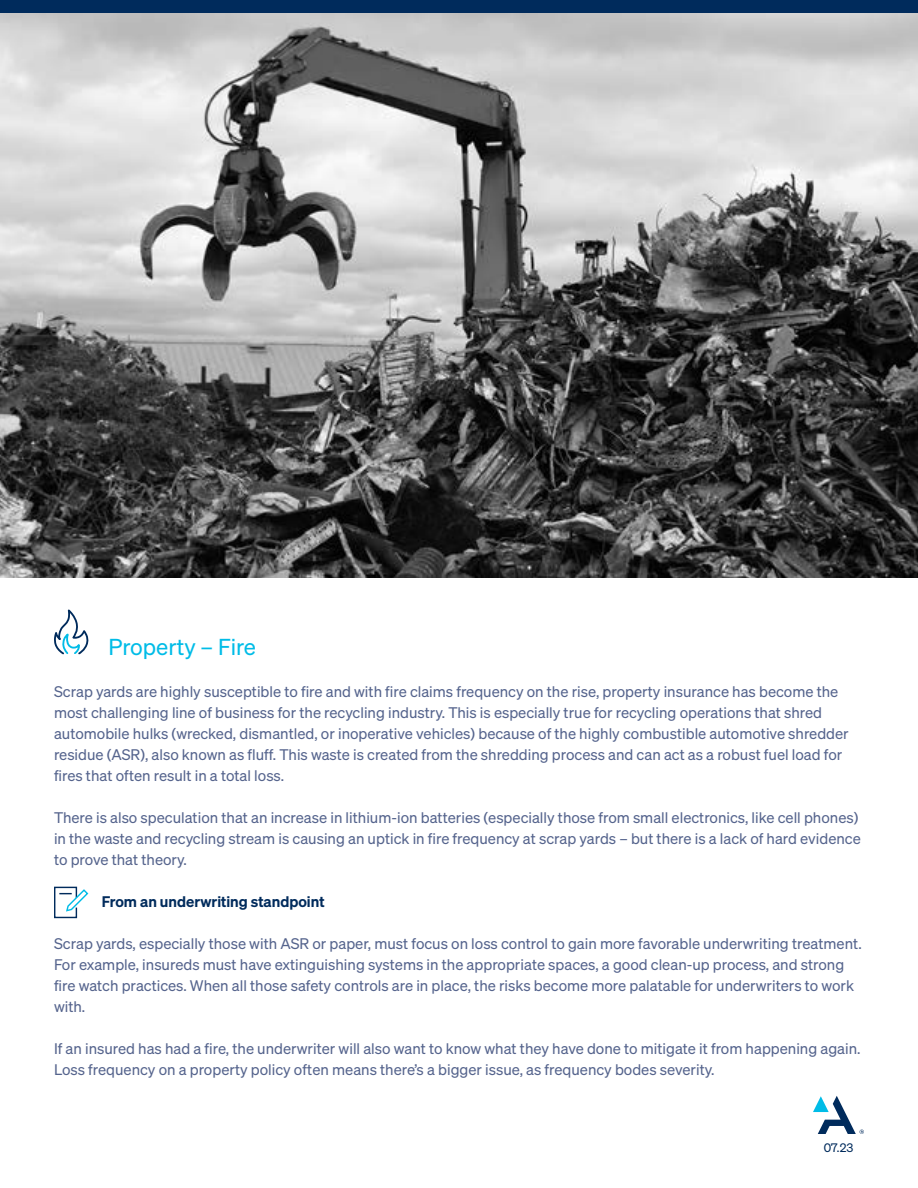
<style>
.page{position:relative;width:918px;height:1188px;background:#fff}
.page>*{position:absolute;margin:0;border:0;box-sizing:border-box;transform-origin:0 0}
.t1{font:22.5px "Sohne Buch";color:#00bce7}
.t2{font:15px/21px "Sohne Buch";color:#55648d}
.t3{font:600 15px "Sohne";color:#002b5c}
.t4{font:12px "Sohne Buch";color:#002b5c}
</style>
<div class="page">
<svg style="left:813px;top:1096px;width:51px;height:38px"></svg>
<div style="left:0;top:0;width:918px;height:14px;background:#002b5c"></div>
<img style="left:0;top:14px;width:918px;height:563px">
<svg style="left:54px;top:609px;width:34px;height:45px"></svg>
<svg style="left:54px;top:887px;width:34px;height:31px"></svg>
<h1 class="t1" style="left:109px;top:633px;width:149px">Property – Fire</h1>
<p class="t2" style="left:54px;top:681px;width:796px">Scrap yards are highly susceptible to fire and with fire claims frequency on the rise, property insurance has become the most challenging line of business for the recycling industry. This is especially true for recycling operations that shred automobile hulks (wrecked, dismantled, or inoperative vehicles) because of the highly combustible automotive shredder residue (ASR), also known as fluff. This waste is created from the shredding process and can act as a robust fuel load for fires that often result in a total loss.</p>
<p class="t2" style="left:54px;top:807px;width:808px">There is also speculation that an increase in lithium-ion batteries (especially those from small electronics, like cell phones) in the waste and recycling stream is causing an uptick in fire frequency at scrap yards – but there is a lack of hard evidence to prove that theory.</p>
<p class="t3" style="left:102px;top:892px;width:224px">From an underwriting standpoint</p>
<p class="t2" style="left:54px;top:933px;width:809px">Scrap yards, especially those with ASR or paper, must focus on loss control to gain more favorable underwriting treatment.<br>For example, insureds must have extinguishing systems in the appropriate spaces, a good clean-up process, and strong fire watch practices. When all those safety controls are in place, the risks become more palatable for underwriters to work with.</p>
<p class="t2" style="left:54px;top:1038px;width:808px">If an insured has had a fire, the underwriter will also want to know what they have done to mitigate it from happening again.<br>Loss frequency on a property policy often means there’s a bigger issue, as frequency bodes severity.</p>
<p class="t4" style="left:824px;top:1141px;width:31px">07.23</p>
</div>
